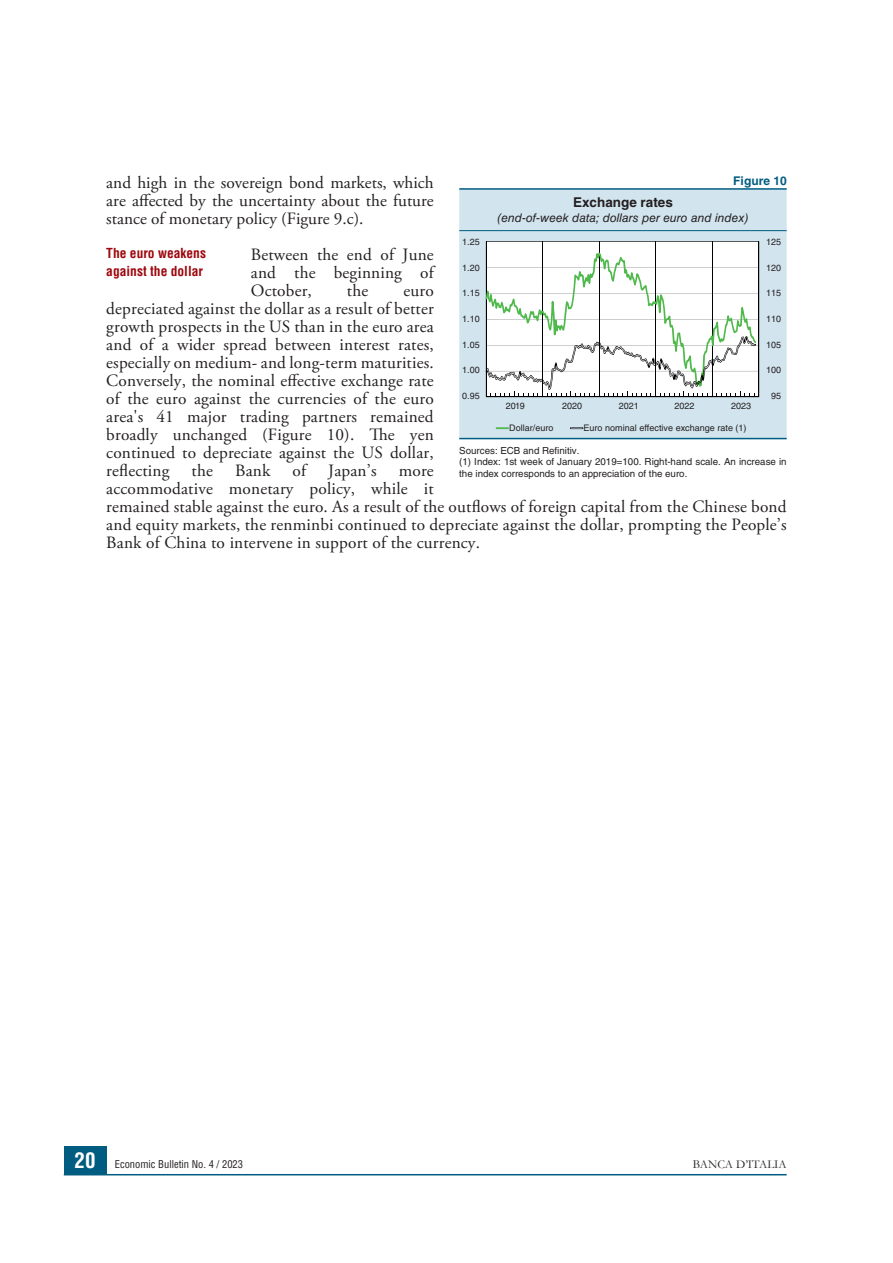
<style>
.page{position:relative;width:893px;height:1263px;background:#fff}
.page>*{position:absolute;margin:0;border:0;box-sizing:border-box;transform-origin:0 0}
.BE_TESTO_-_Paragrafo{font:17.25px/18px "Adobe Garamond Pro";letter-spacing:.01em;color:#231f20;text-align:justify}
.BE_TESTO_-_Titoletto{font:700 condensed 13.5px/17.5px "Helvetica LT Std";color:#9d070d}
.BE_TAB_FIG_-_Titolo{font:700 13.5px "Helvetica LT Std";color:#231f20}
.BE_TAB_FIG_-_Sottoti{font:italic 12px "Helvetica LT Std";color:#231f20}
.t1{font:12px "Garamond";color:#231f20}
.BE_TAB_FIG_-_Numero{font:700 12px "Helvetica LT Std";color:#005c81}
.t2{font:condensed 10.5px "Helvetica LT Std";color:#231f20}
.BE_TAB_FIG_-_Nota{font:9.75px/11.2px "Helvetica LT Std";color:#231f20}
.t3{font:9px "Helvetica LT Std";letter-spacing:.005em;color:#231f20}
.s1{font-weight:700;font-size:21px;color:#fff}
</style>
<div class="page">
<div style="left:64px;top:1146px;width:42px;height:29px;background:#005c81"></div>
<hr style="left:64px;top:1174px;width:723px;height:1px;background:#005c81">
<div style="left:459px;top:190px;width:328px;height:248px;background:#d2e4ee"></div>
<hr style="left:459px;top:188px;width:328px;height:2px;background:#005c81">
<hr style="left:459px;top:438px;width:328px;height:1px;background:#005c81">
<hr style="left:459px;top:230px;width:328px;height:1px;background:#005c81">
<svg style="left:496px;top:427px;width:13px;height:2px"></svg>
<svg style="left:570px;top:427px;width:13px;height:2px"></svg>
<hr style="left:759px;top:242px;width:1px;height:155px;background:#000001">
<hr style="left:486px;top:397px;width:273px;height:1px;background:#000001">
<svg style="left:486px;top:241px;width:273px;height:156px"></svg>
<p class="BE_TESTO_-_Paragrafo" style="left:106px;top:174px;width:329px">and high in the sovereign bond markets, which are affected by the uncertainty about the future stance of monetary policy (Figure 9.c).</p>
<p class="BE_TESTO_-_Paragrafo" style="left:251px;top:246px;width:184px">Between the end of June and the beginning of October,</p>
<h2 class="BE_TAB_FIG_-_Numero" style="left:733px;top:173px;width:55px">Figure 10</h2>
<h2 class="BE_TAB_FIG_-_Titolo" style="left:573px;top:194px;width:101px">Exchange rates</h2>
<p class="BE_TAB_FIG_-_Sottoti" style="left:498px;top:211px;width:252px">(end-of-week data; dollars per euro and index)</p>
<p class="t3" style="left:462px;top:236px;width:19px">1.25</p>
<p class="t3" style="left:766px;top:236px;width:17px">125</p>
<h3 class="BE_TESTO_-_Titoletto" style="left:106px;top:245px;width:101px">The euro weakens against the dollar</h3>
<p class="t3" style="left:462px;top:262px;width:19px">1.20</p>
<p class="t3" style="left:766px;top:262px;width:17px">120</p>
<p class="BE_TESTO_-_Paragrafo" style="left:347px;top:282px;width:23px">the</p>
<p class="BE_TESTO_-_Paragrafo" style="left:106px;top:282px;width:329px;text-indent:297px">euro depreciated against the dollar as a result of better growth prospects in the US than in the euro area and of a wider spread between interest rates, especially on medium- and long-term maturities.<br>Conversely, the nominal effective exchange rate of the euro against the currencies of the euro area's 41 major trading partners remained broadly unchanged (Figure 10). The yen continued to depreciate against the US dollar, reflecting</p>
<p class="t3" style="left:462px;top:288px;width:19px">1.15</p>
<p class="t3" style="left:766px;top:288px;width:17px">115</p>
<p class="t3" style="left:462px;top:313px;width:19px">1.10</p>
<p class="t3" style="left:766px;top:313px;width:17px">110</p>
<p class="t3" style="left:462px;top:339px;width:19px">1.05</p>
<p class="t3" style="left:766px;top:339px;width:17px">105</p>
<p class="t3" style="left:462px;top:365px;width:19px">1.00</p>
<p class="t3" style="left:766px;top:365px;width:17px">100</p>
<p class="t3" style="left:771px;top:391px;width:12px">95</p>
<p class="t3" style="left:462px;top:391px;width:19px">0.95</p>
<p class="t3" style="left:506px;top:401px;width:21px">2019</p>
<p class="t3" style="left:562px;top:401px;width:22px">2020</p>
<p class="t3" style="left:619px;top:401px;width:22px">2021</p>
<p class="t3" style="left:674px;top:401px;width:22px">2022</p>
<p class="t3" style="left:731px;top:401px;width:22px">2023</p>
<p class="t3" style="left:509px;top:422px;width:46px">Dollar/euro</p>
<p class="t3" style="left:583px;top:422px;width:165px">Euro nominal effective exchange rate (1)</p>
<p class="BE_TAB_FIG_-_Nota" style="left:459px;top:445px;width:122px">Sources: ECB and Refinitiv.</p>
<p class="BE_TAB_FIG_-_Nota" style="left:459px;top:456px;width:329px">(1) Index: 1st week of January 2019=100. Right-hand scale. An increase in the index corresponds to an appreciation of the euro.</p>
<p class="BE_TESTO_-_Paragrafo" style="left:192px;top:462px;width:23px">the</p>
<p class="BE_TESTO_-_Paragrafo" style="left:235px;top:462px;width:37px">Bank</p>
<p class="BE_TESTO_-_Paragrafo" style="left:292px;top:462px;width:15px">of</p>
<p class="BE_TESTO_-_Paragrafo" style="left:328px;top:462px;width:50px">Japan’s</p>
<p class="BE_TESTO_-_Paragrafo" style="left:106px;top:462px;width:682px;text-align:left;text-indent:292px">more<br>accommodative monetary policy, while it<br>remained stable against the euro. As a result of the outflows of foreign capital from the Chinese bond and equity markets, the renminbi continued to depreciate against the dollar, prompting the People’s Bank of China to intervene in support of the currency.</p>
<p class="t2" style="left:75px;top:1158px;width:170px"><span class="s1">20</span> Economic Bulletin No. 4 / 2023</p>
<p class="t1" style="left:693px;top:1156px;width:95px">BANCA D’ITALIA</p>
</div>
